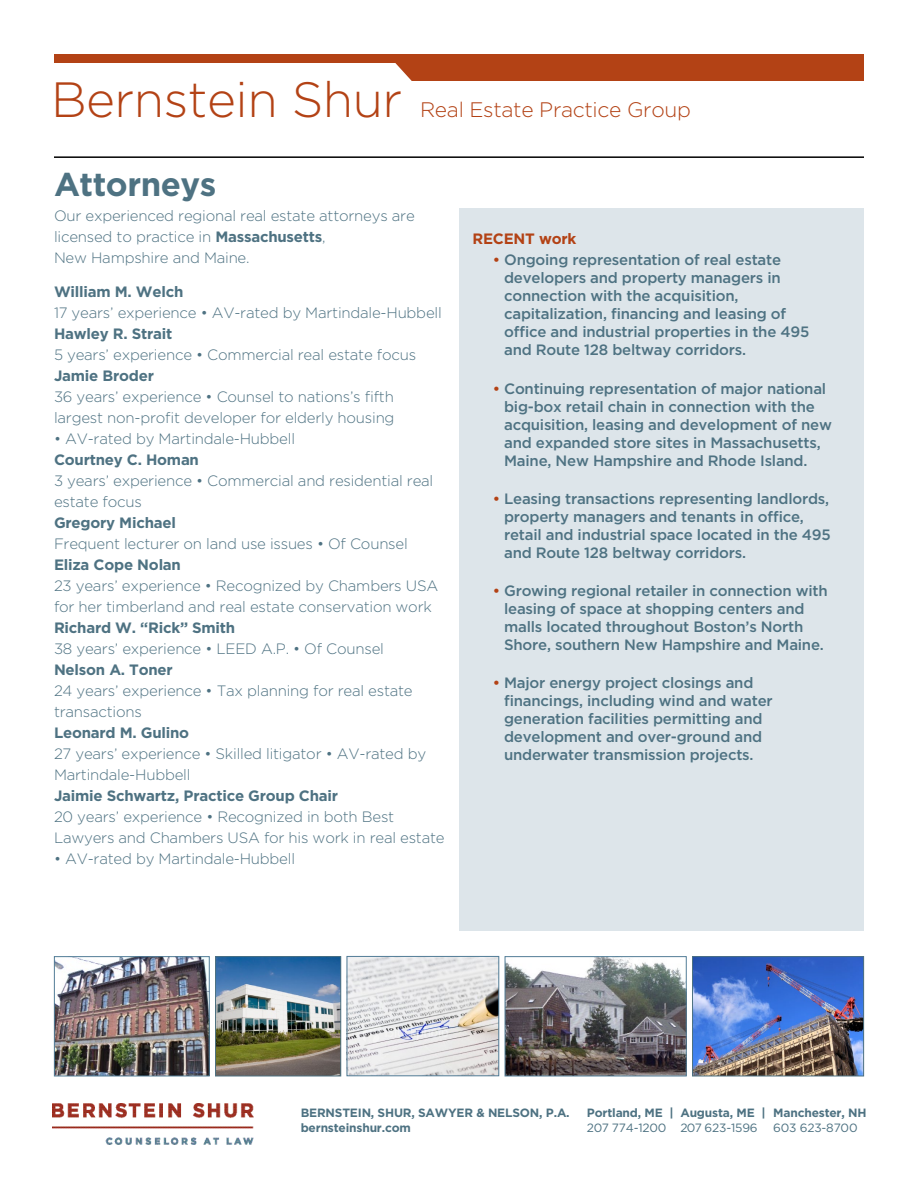
<style>
.page{position:relative;width:918px;height:1188px;background:#fff}
.page>*{position:absolute;margin:0;border:0;box-sizing:border-box;transform-origin:0 0}
.t1{font:300 49.5px "Gotham";letter-spacing:-.01em;color:#b34215}
.t2{font:700 33px "Gotham";color:#4e7282}
.t3{font:300 21px "Gotham";letter-spacing:-.015em;color:#b34215}
.t4{font:500 15px/18px "Gotham";letter-spacing:-.015em;color:#4e7282}
.t5{font:300 15px/21px "Gotham";letter-spacing:-.015em;color:#4e7282}
.t6{font:700 15px "Gotham";letter-spacing:-.015em;color:#4e7282}
.t7{font:700 15px "Gotham";letter-spacing:-.015em;color:#b34215}
.t8{font:700 12px "Gotham";letter-spacing:-.015em;color:#4e7282}
.t9{font:12px "Gotham";letter-spacing:-.015em;color:#4e7282}
.s1{font-weight:700}
.s2{color:#b34215}
</style>
<div class="page">
<div style="left:54px;top:54px;width:810px;height:8px;background:#b34215"></div>
<div style="left:387px;top:62px;width:477px;height:19px;background:#b34215"></div>
<img style="left:53px;top:1104px;width:200px;height:41px">
<hr style="left:54px;top:156px;width:810px;height:2px;background:#000">
<img style="left:56px;top:958px;width:152px;height:116px">
<div style="left:54px;top:956px;width:156px;height:120px;border:1px solid #527d97"></div>
<img style="left:217px;top:958px;width:122px;height:116px">
<div style="left:215px;top:956px;width:126px;height:120px;border:1px solid #4e7282"></div>
<img style="left:507px;top:958px;width:178px;height:116px">
<div style="left:505px;top:956px;width:182px;height:120px;border:1px solid #527d97"></div>
<img style="left:349px;top:958px;width:148px;height:116px">
<div style="left:347px;top:956px;width:152px;height:120px;border:1px solid #527d97"></div>
<img style="left:694px;top:958px;width:168px;height:116px">
<div style="left:692px;top:956px;width:172px;height:120px;border:1px solid #4e7282"></div>
<div style="left:459px;top:208px;width:405px;height:723px;background:#dde5ea"></div>
<h1 class="t1" style="left:51px;top:68px;width:353px">Bernstein Shur</h1>
<h2 class="t2" style="left:54px;top:163px;width:164px">Attorneys</h2>
<h3 class="t3" style="left:420px;top:97px;width:272px">Real Estate Practice Group</h3>
<p class="t5" style="left:54px;top:204px;width:362px">Our experienced regional real estate attorneys are licensed to practice in <span class="s1">Massachusetts</span>,<br>New Hampshire and Maine.</p>
<p class="t6" style="left:54px;top:282px;width:131px">William M. Welch</p>
<p class="t5" style="left:54px;top:302px;width:389px">17 years’ experience • AV-rated by Martindale-Hubbell</p>
<p class="t6" style="left:54px;top:324px;width:120px">Hawley R. Strait</p>
<p class="t5" style="left:54px;top:344px;width:364px">5 years’ experience • Commercial real estate focus</p>
<p class="t6" style="left:54px;top:366px;width:101px">Jamie Broder</p>
<p class="t5" style="left:54px;top:386px;width:342px">36 years’ experience • Counsel to nations’s fifth largest non-profit developer for elderly housing</p>
<p class="t5" style="left:54px;top:428px;width:243px">• AV-rated by Martindale-Hubbell</p>
<p class="t6" style="left:54px;top:450px;width:147px">Courtney C. Homan</p>
<p class="t5" style="left:54px;top:470px;width:381px">3 years’ experience • Commercial and residential real estate focus</p>
<p class="t6" style="left:54px;top:513px;width:123px">Gregory Michael</p>
<p class="t5" style="left:54px;top:533px;width:355px">Frequent lecturer on land use issues • Of Counsel</p>
<p class="t6" style="left:54px;top:555px;width:128px">Eliza Cope Nolan</p>
<p class="t5" style="left:54px;top:575px;width:386px">23 years’ experience • Recognized by Chambers USA for her timberland and real estate conservation work</p>
<p class="t6" style="left:54px;top:618px;width:183px">Richard W. “Rick” Smith</p>
<p class="t5" style="left:54px;top:638px;width:331px">38 years’ experience • LEED A.P. • Of Counsel</p>
<p class="t6" style="left:54px;top:660px;width:120px">Nelson A. Toner</p>
<p class="t5" style="left:54px;top:680px;width:360px">24 years’ experience • Tax planning for real estate transactions</p>
<p class="t6" style="left:54px;top:723px;width:137px">Leonard M. Gulino</p>
<p class="t5" style="left:54px;top:743px;width:374px">27 years’ experience • Skilled litigator • AV-rated by<br>Martindale-Hubbell</p>
<p class="t6" style="left:54px;top:786px;width:286px">Jaimie Schwartz, Practice Group Chair</p>
<p class="t5" style="left:54px;top:806px;width:392px">20 years’ experience • Recognized in both Best<br>Lawyers and Chambers USA for his work in real estate</p>
<p class="t5" style="left:54px;top:848px;width:243px">• AV-rated by Martindale-Hubbell</p>
<p class="t7" style="left:472px;top:228px;width:105px">RECENT work</p>
<p class="t4" style="left:504px;top:251px;width:307px;text-indent:-11px"><span class="s2">•</span> Ongoing representation of real estate developers and property managers in connection with the acquisition, capitalization, financing and leasing of office and industrial properties in the 495 and Route 128 beltway corridors.</p>
<p class="t4" style="left:504px;top:379px;width:329px;text-indent:-11px"><span class="s2">•</span> Continuing representation of major national big-box retail chain in connection with the acquisition, leasing and development of new and expanded store sites in Massachusetts, Maine, New Hampshire and Rhode Island.</p>
<p class="t4" style="left:504px;top:489px;width:328px;text-indent:-11px"><span class="s2">•</span> Leasing transactions representing landlords, property managers and tenants in office, retail and industrial space located in the 495 and Route 128 beltway corridors.</p>
<p class="t4" style="left:504px;top:582px;width:325px;text-indent:-11px"><span class="s2">•</span> Growing regional retailer in connection with leasing of space at shopping centers and malls located throughout Boston’s North Shore, southern New Hampshire and Maine.</p>
<p class="t4" style="left:504px;top:674px;width:270px;text-indent:-11px"><span class="s2">•</span> Major energy project closings and financings, including wind and water generation facilities permitting and development and over-ground and underwater transmission projects.</p>
<p class="t8" style="left:301px;top:1105px;width:271px">Bernstein, sh ur, sawyer &amp; nelson, P.a.</p>
<p class="t8" style="left:587px;top:1105px;width:281px">Portland, ME | Augusta, ME | Manchester, N H</p>
<p class="t8" style="left:301px;top:1120px;width:112px">bernsteinshur.com</p>
<p class="t9" style="left:587px;top:1120px;width:172px">207 774-1200 207 623-1596</p>
<p class="t9" style="left:773px;top:1120px;width:86px">603 623-8700</p>
</div>
